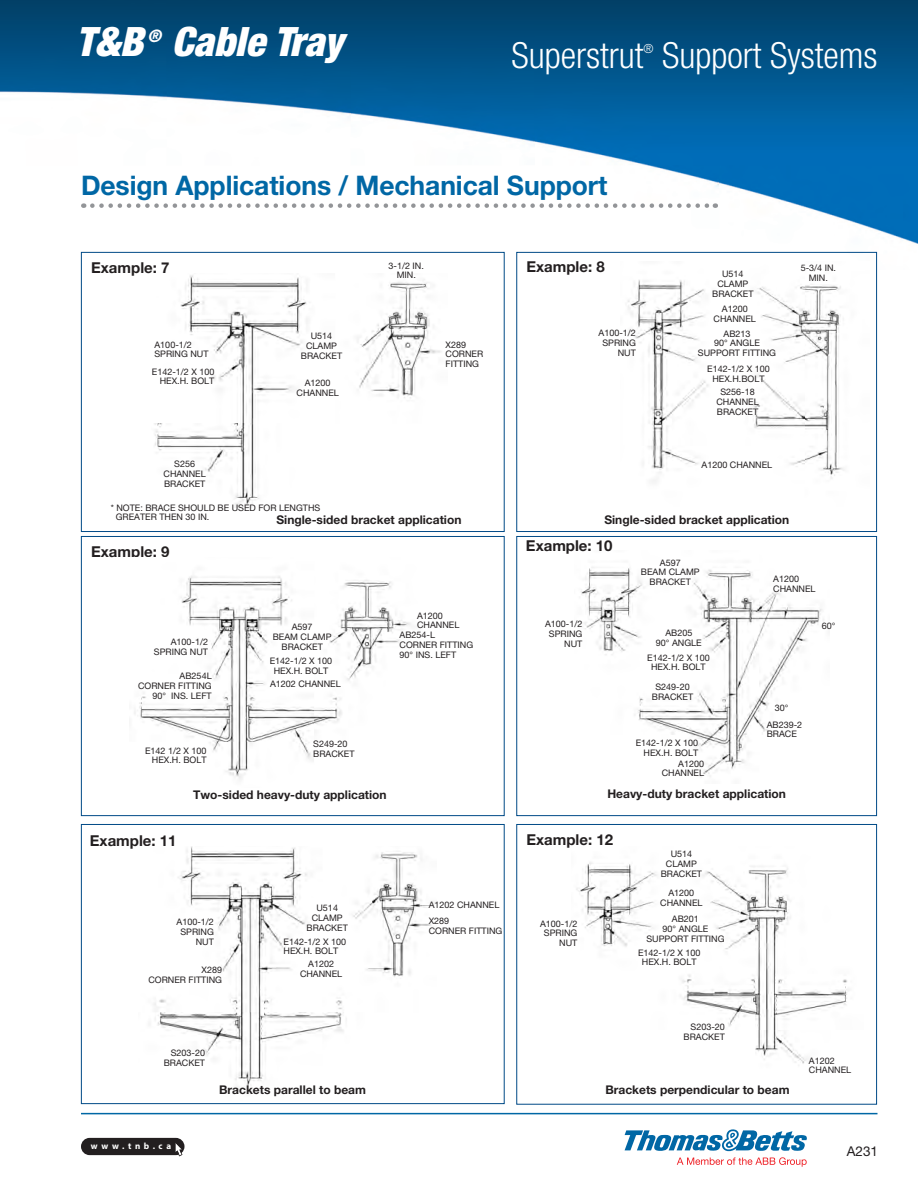
<style>
.page{position:relative;width:918px;height:1188px;background:#fff}
.page>*{position:absolute;margin:0;border:0;box-sizing:border-box;transform-origin:0 0}
.t1{font:italic 900 condensed 40.5px "Helvetica Neue LT Std";color:#fff}
.t2{font:300 condensed 36px "Helvetica Neue LT Std";color:#fff}
._18_18_Bold___L___Ru{font:700 27px "Helvetica Neue LT Std";letter-spacing:-.005em;color:#0067a5}
.t3{font:italic 900 condensed 17.25px "Helvetica Neue LT Std";color:#fff}
.t4{font:700 15px "Helvetica Neue LT Std";color:#231f20}
.t5{font:13.5px "Helvetica Neue LT Std";color:#231f20}
.t6{font:300 condensed 12.6px "Helvetica Neue LT Std";color:#fff}
.t7{font:700 12px "Helvetica Neue LT Std";color:#231f20}
.t8{font:9px/9.8px "Helvetica Neue LT Std";color:#231f20;text-align:center}
.t9{font:700 9px "Myriad Pro";letter-spacing:.405em;color:#fff}
</style>
<div class="page">
<img style="left:0;top:0;width:918px;height:269px">
<div style="left:81px;top:1138px;width:103px;height:17px;background:#231f20;border-radius:9px"></div>
<svg style="left:175px;top:1143px;width:8px;height:13px"></svg>
<hr style="left:81px;top:1113px;width:797px;height:1px;background:#0067a5">
<svg style="left:625px;top:1129px;width:182px;height:38px"></svg>
<img style="left:134px;top:576px;width:277px;height:204px">
<div style="left:81px;top:536px;width:424px;height:280px;border:1px solid #004a87"></div>
<div style="left:516px;top:536px;width:361px;height:280px;border:1px solid #004a87"></div>
<div style="left:81px;top:824px;width:424px;height:280px;border:1px solid #004a87"></div>
<div style="left:516px;top:824px;width:361px;height:281px;border:1px solid #004a87"></div>
<img style="left:153px;top:847px;width:279px;height:240px">
<img style="left:576px;top:862px;width:273px;height:202px">
<img style="left:581px;top:567px;width:243px;height:210px">
<div style="left:516px;top:252px;width:361px;height:280px;border:1px solid #004a87"></div>
<img style="left:621px;top:261px;width:248px;height:221px">
<div style="left:81px;top:252px;width:424px;height:280px;border:1px solid #004a87"></div>
<img style="left:154px;top:275px;width:287px;height:232px">
<svg style="left:92px;top:203px;width:624px;height:5px"></svg>
<h1 class="t1" style="left:76px;top:17px;width:68px">T&amp;B</h1>
<h3 class="t3" style="left:148px;top:25px;width:15px">®</h3>
<h1 class="t1" style="left:172px;top:17px;width:173px">Cable Tray</h1>
<h2 class="t2" style="left:512px;top:34px;width:133px">Superstrut</h2>
<h3 class="t6" style="left:644px;top:42px;width:12px">®</h3>
<h2 class="t2" style="left:662px;top:34px;width:217px">Support Systems</h2>
<p class="_18_18_Bold___L___Ru" style="left:81px;top:168px;width:528px">Design Applications / Mechanical Support</p>
<p class="t4" style="left:91px;top:259px;width:80px">Example: 7</p>
<p class="t8" style="left:154px;top:339px;width:56px;text-align:left">A100-1/2<br>SPRING NUT</p>
<p class="t8" style="left:152px;top:366px;width:64px;text-align:right">E142-1/2 X 100<br>HEX.H. BOLT</p>
<p class="t8" style="left:164px;top:459px;width:44px">S256<br>CHANNEL<br>BRACKET</p>
<p class="t8" style="left:301px;top:331px;width:43px">U514<br>CLAMP<br>BRACKET</p>
<p class="t8" style="left:297px;top:378px;width:44px">A1200<br>CHANNEL</p>
<p class="t8" style="left:389px;top:260px;width:37px">3-1/2 IN.<br>MIN.</p>
<p class="t8" style="left:446px;top:339px;width:39px;text-align:left">X289<br>CORNER<br>FITTING</p>
<p class="t8" style="left:111px;top:502px;width:211px">* NOTE: BRACE SHOULD BE USED FOR LENGTHS</p>
<p class="t8" style="left:116px;top:512px;width:95px">GREATER THEN 30 IN.</p>
<p class="t7" style="left:276px;top:512px;width:187px">Single-sided bracket application</p>
<p class="t4" style="left:526px;top:257px;width:80px">Example: 8</p>
<p class="t8" style="left:599px;top:328px;width:39px">A100-1/2</p>
<p class="t8" style="left:602px;top:338px;width:35px;text-align:right">SPRING<br>NUT</p>
<p class="t8" style="left:712px;top:269px;width:43px">U514<br>CLAMP<br>BRACKET</p>
<p class="t8" style="left:714px;top:304px;width:44px">A1200<br>CHANNEL</p>
<p class="t8" style="left:698px;top:329px;width:80px">AB213<br>90° ANGLE<br>SUPPORT FITTING</p>
<p class="t8" style="left:707px;top:364px;width:64px">E142-1/2 X 100<br>HEX.H.BOLT</p>
<p class="t8" style="left:716px;top:387px;width:44px">S256-18<br>CHANNEL<br>BRACKET</p>
<p class="t8" style="left:801px;top:263px;width:37px">5-3/4 IN.<br>MIN.</p>
<p class="t8" style="left:702px;top:460px;width:72px">A1200 CHANNEL</p>
<p class="t7" style="left:604px;top:512px;width:187px">Single-sided bracket application</p>
<p class="t4" style="left:91px;top:542px;width:80px">Example: 9</p>
<p class="t8" style="left:154px;top:637px;width:56px;text-align:right">A100-1/2<br>SPRING NUT</p>
<p class="t8" style="left:138px;top:671px;width:75px;text-align:right">AB254L<br>CORNER FITTING<br>90° INS. LEFT</p>
<p class="t8" style="left:145px;top:745px;width:63px">E142 1/2 X 100</p>
<p class="t8" style="left:152px;top:755px;width:56px">HEX.H. BOLT</p>
<p class="t8" style="left:273px;top:622px;width:60px">A597<br>BEAM CLAMP<br>BRACKET</p>
<p class="t8" style="left:270px;top:656px;width:64px">E142-1/2 X 100<br>HEX.H. BOLT</p>
<p class="t8" style="left:270px;top:678px;width:72px">A1202 CHANNEL</p>
<p class="t8" style="left:313px;top:739px;width:43px;text-align:left">S249-20<br>BRACKET</p>
<p class="t4" style="left:90px;top:831px;width:88px">Example: 11</p>
<p class="t7" style="left:193px;top:787px;width:195px">Two-sided heavy-duty application</p>
<p class="t8" style="left:177px;top:917px;width:39px">A100-1/2</p>
<p class="t8" style="left:180px;top:927px;width:35px;text-align:right">SPRING<br>NUT</p>
<p class="t8" style="left:148px;top:965px;width:75px;text-align:right">X289<br>CORNER FITTING</p>
<p class="t8" style="left:307px;top:903px;width:43px">U514<br>CLAMP<br>BRACKET</p>
<p class="t8" style="left:284px;top:937px;width:64px;text-align:left">E142-1/2 X 100<br>HEX.H. BOLT</p>
<p class="t8" style="left:300px;top:959px;width:44px">A1202<br>CHANNEL</p>
<p class="t8" style="left:417px;top:610px;width:44px;text-align:left">A1200<br>CHANNEL</p>
<p class="t8" style="left:400px;top:630px;width:75px;text-align:left">AB254-L<br>CORNER FITTING<br>90° INS. LEFT</p>
<p class="t4" style="left:526px;top:536px;width:88px">Example: 10</p>
<p class="t8" style="left:641px;top:557px;width:60px">A597<br>BEAM CLAMP<br>BRACKET</p>
<p class="t8" style="left:545px;top:619px;width:39px;text-align:right">A100-1/2<br>SPRING<br>NUT</p>
<p class="t8" style="left:656px;top:628px;width:47px">AB205<br>90° ANGLE</p>
<p class="t8" style="left:647px;top:653px;width:64px">E142-1/2 X 100<br>HEX.H. BOLT</p>
<p class="t8" style="left:652px;top:682px;width:43px">S249-20<br>BRACKET</p>
<p class="t8" style="left:636px;top:738px;width:64px;text-align:right">E142-1/2 X 100<br>HEX.H. BOLT</p>
<p class="t8" style="left:678px;top:758px;width:27px">A1200</p>
<p class="t8" style="left:662px;top:768px;width:44px">CHANNEL</p>
<p class="t8" style="left:773px;top:574px;width:44px;text-align:left">A1200<br>CHANNEL</p>
<p class="t8" style="left:822px;top:620px;width:15px">60°</p>
<p class="t8" style="left:775px;top:703px;width:15px">30°</p>
<p class="t8" style="left:767px;top:719px;width:37px;text-align:left">AB239-2<br>BRACE</p>
<p class="t7" style="left:607px;top:786px;width:180px">Heavy-duty bracket application</p>
<p class="t4" style="left:526px;top:830px;width:88px">Example: 12</p>
<p class="t8" style="left:429px;top:900px;width:72px">A1202 CHANNEL</p>
<p class="t8" style="left:429px;top:916px;width:75px;text-align:left">X289<br>CORNER FITTING</p>
<p class="t8" style="left:540px;top:919px;width:39px;text-align:right">A100-1/2<br>SPRING<br>NUT</p>
<p class="t8" style="left:661px;top:849px;width:43px">U514<br>CLAMP<br>BRACKET</p>
<p class="t8" style="left:660px;top:888px;width:44px">A1200<br>CHANNEL</p>
<p class="t8" style="left:646px;top:914px;width:80px">AB201<br>90° ANGLE<br>SUPPORT FITTING</p>
<p class="t8" style="left:638px;top:947px;width:64px">E142-1/2 X 100<br>HEX.H. BOLT</p>
<p class="t8" style="left:164px;top:1048px;width:43px;text-align:right">S203-20<br>BRACKET</p>
<p class="t7" style="left:219px;top:1082px;width:148px">Brackets parallel to beam</p>
<p class="t8" style="left:691px;top:1022px;width:36px">S203-20</p>
<p class="t8" style="left:684px;top:1032px;width:43px">BRACKET</p>
<p class="t7" style="left:605px;top:1083px;width:186px">Brackets perpendicular to beam</p>
<p class="t8" style="left:809px;top:1055px;width:44px;text-align:left">A1202<br>CHANNEL</p>
<p class="t9" style="left:91px;top:1140px;width:82px">www.tnb.ca</p>
<h3 class="t5" style="left:847px;top:1144px;width:33px">A231</h3>
</div>
